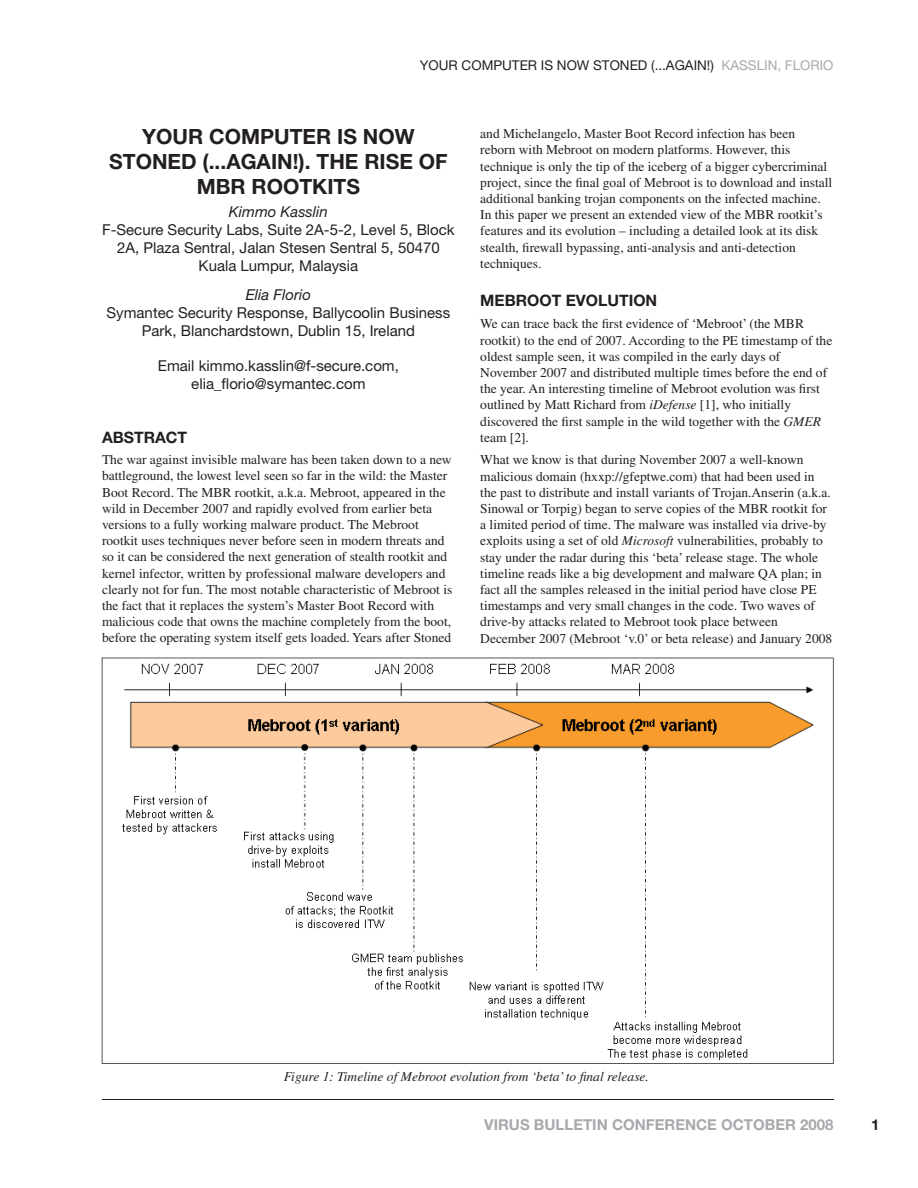
<style>
.page{position:relative;width:918px;height:1188px;background:#fff}
.page>*{position:absolute;margin:0;border:0;box-sizing:border-box;transform-origin:0 0}
.t1{font:700 21px/25.2px "Helvetica Neue";color:#231f20;text-align:center}
.t2{font:700 15.75px "Helvetica Neue";color:#231f20}
.t3{font:15px/18px "Helvetica Neue";color:#231f20;text-align:center}
.t4{font:700 15px "Helvetica Neue";color:#a8a9ad}
.t5{font:italic 15px "Helvetica Neue";color:#231f20}
.t6{font:700 15px "Helvetica Neue";color:#231f20}
.t7{font:13.5px/16.2px "Times";color:#231f20}
.t8{font:italic 13.5px "Times";color:#231f20}
.t9{font:13.5px "Helvetica Neue";color:#231f20}
.s1{color:#a8a9ad}
.s2{font-style:italic}
</style>
<div class="page">
<hr style="left:102px;top:1099px;width:731px;height:1px;background:#231f20">
<svg style="left:102px;top:658px;width:732px;height:406px"></svg>
<p class="t9" style="left:420px;top:61px;width:415px">YOUR COMPUTER IS NOW STONED (...AGAIN!) <span class="s1">KASSLIN, FLORIO</span></p>
<h1 class="t1" style="left:109px;top:126px;width:340px">YOUR COMPUTER IS NOW<br>STONED (...AGAIN!). THE RISE OF<br>MBR ROOTKITS</h1>
<p class="t5" style="left:229px;top:206px;width:100px">Kimmo Kasslin</p>
<p class="t3" style="left:102px;top:222px;width:354px">F-Secure Security Labs, Suite 2A-5-2, Level 5, Block<br>2A, Plaza Sentral, Jalan Stesen Sentral 5, 50470<br>Kuala Lumpur, Malaysia</p>
<p class="t5" style="left:246px;top:289px;width:67px">Elia Florio</p>
<p class="t3" style="left:107px;top:305px;width:345px">Symantec Security Response, Ballycoolin Business<br>Park, Blanchardstown, Dublin 15, Ireland</p>
<p class="t3" style="left:158px;top:358px;width:242px">Email kimmo.kasslin@f-secure.com, elia_florio@symantec.com</p>
<p class="t2" style="left:102px;top:431px;width:87px">ABSTRACT</p>
<p class="t7" style="left:102px;top:453px;width:352px">The war against invisible malware has been taken down to a new battleground, the lowest level seen so far in the wild: the Master Boot Record. The MBR rootkit, a.k.a. Mebroot, appeared in the wild in December 2007 and rapidly evolved from earlier beta versions to a fully working malware product. The Mebroot rootkit uses techniques never before seen in modern threats and so it can be considered the next generation of stealth rootkit and kernel infector, written by professional malware developers and clearly not for fun. The most notable characteristic of Mebroot is the fact that it replaces the system’s Master Boot Record with malicious code that owns the machine completely from the boot, before the operating system itself gets loaded. Years after Stoned</p>
<p class="t7" style="left:480px;top:127px;width:354px">and Michelangelo, Master Boot Record infection has been reborn with Mebroot on modern platforms. However, this technique is only the tip of the iceberg of a bigger cybercriminal project, since the final goal of Mebroot is to download and install additional banking trojan components on the infected machine.<br>In this paper we present an extended view of the MBR rootkit’s features and its evolution – including a detailed look at its disk stealth, firewall bypassing, anti-analysis and anti-detection techniques.</p>
<p class="t2" style="left:480px;top:295px;width:179px">MEBROOT EVOLUTION</p>
<p class="t7" style="left:480px;top:317px;width:354px">We can trace back the first evidence of ‘Mebroot’ (the MBR rootkit) to the end of 2007. According to the PE timestamp of the oldest sample seen, it was compiled in the early days of November 2007 and distributed multiple times before the end of the year. An interesting timeline of Mebroot evolution was first outlined by Matt Richard from <span class="s2">iDefense</span> [1], who initially discovered the first sample in the wild together with the <span class="s2">GMER </span>team [2].</p>
<p class="t7" style="left:480px;top:453px;width:354px">What we know is that during November 2007 a well-known malicious domain (hxxp://gfeptwe.com) that had been used in the past to distribute and install variants of Trojan.Anserin (a.k.a.<br>Sinowal or Torpig) began to serve copies of the MBR rootkit for a limited period of time. The malware was installed via drive-by exploits using a set of old <span class="s2">Microsoft</span> vulnerabilities, probably to stay under the radar during this ‘beta’ release stage. The whole timeline reads like a big development and malware QA plan; in fact all the samples released in the initial period have close PE timestamps and very small changes in the code. Two waves of drive-by attacks related to Mebroot took place between December 2007 (Mebroot ‘v.0’ or beta release) and January 2008</p>
<p class="t8" style="left:284px;top:1072px;width:367px">Figure 1: Timeline of Mebroot evolution from ‘beta’ to final release.</p>
<p class="t4" style="left:484px;top:1119px;width:351px">VIRUS BULLETIN CONFERENCE OCTOBER 2008</p>
<p class="t6" style="left:871px;top:1119px;width:10px">1</p>
</div>
